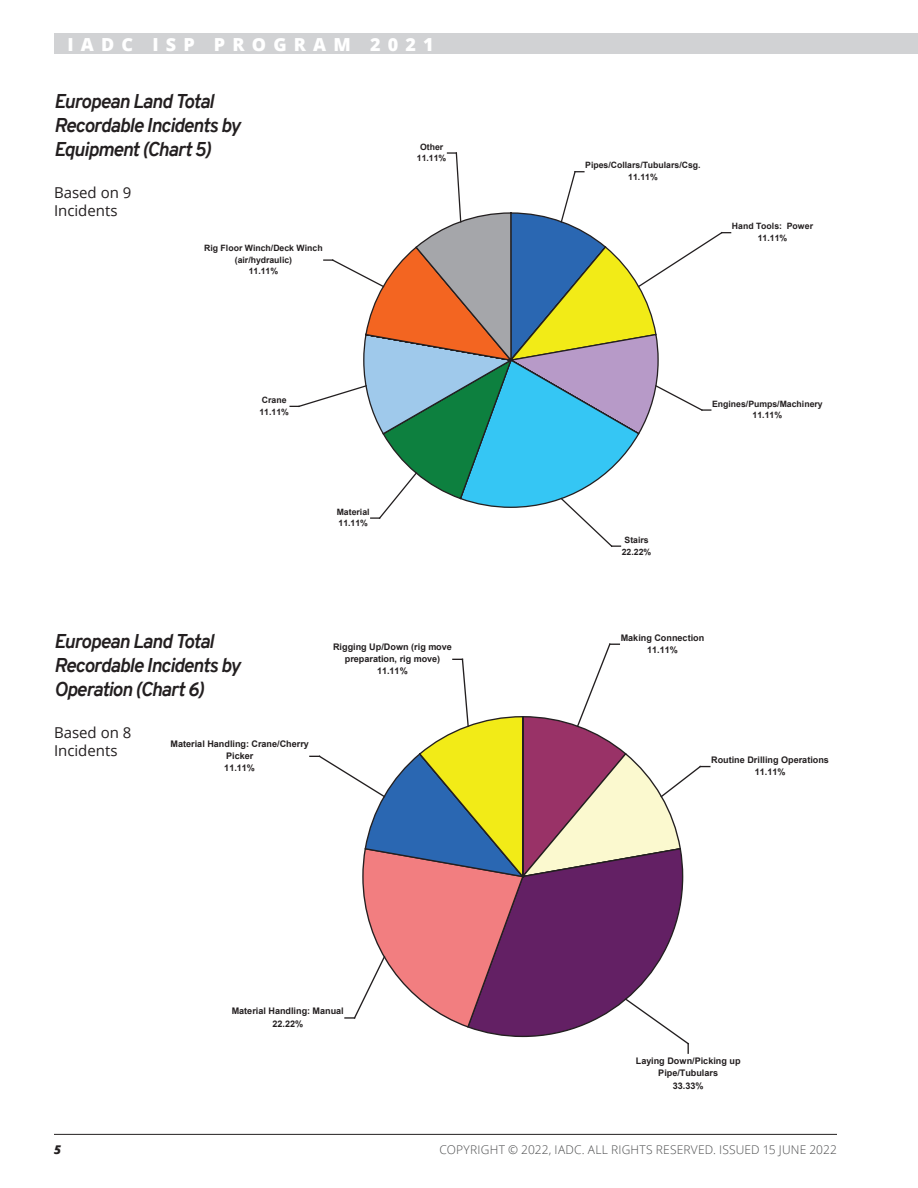
<style>
.page{position:relative;width:918px;height:1188px;background:#fff}
.page>*{position:absolute;margin:0;border:0;box-sizing:border-box;transform-origin:0 0}
.t1{font:italic 700 19.5px/24px "Overpass";letter-spacing:-.045em;color:#231f20}
.t2{font:800 18px "Open Sans";letter-spacing:.4em;color:#fff}
.t3{font:15px/18px "Open Sans";color:#231f20}
.t4{font:300 12px "Open Sans";letter-spacing:.015em;color:#4b4c4d}
.t5{font:italic 800 12px "Open Sans";color:#231f20}
.t6{font:700 10.8px "Arial";letter-spacing:-.005em;color:#231f20}
.t7{font:700 9px/12.3px "Arial";color:#231f20;text-align:center}
.t8{font:700 8.7px/11.7px "Arial";color:#231f20;text-align:center}
</style>
<div class="page">
<div style="left:54px;top:34px;width:864px;height:20px;background:#d1d2d4"></div>
<hr style="left:54px;top:1134px;width:783px;height:1px;background:#231f20">
<svg style="left:290px;top:152px;width:441px;height:395px"></svg>
<svg style="left:310px;top:643px;width:400px;height:410px"></svg>
<h2 class="t2" style="left:68px;top:31px;width:368px">IADC ISP PROGRAM 2021</h2>
<h1 class="t1" style="left:54px;top:89px;width:188px">European Land Total<br>Recordable Incidents by<br>Equipment (Chart 5)</h1>
<h3 class="t3" style="left:54px;top:183px;width:79px">Based on 9<br>Incidents</h3>
<p class="t8" style="left:204px;top:242px;width:120px">Rig Floor Winch/Deck Winch (air/hydraulic)<br>11.11%</p>
<p class="t8" style="left:417px;top:141px;width:31px">Other<br>11.11%</p>
<p class="t8" style="left:585px;top:160px;width:117px">Pipes/Collars/Tubulars/Csg.<br>11.11%</p>
<p class="t8" style="left:732px;top:220px;width:83px">Hand Tools: Power<br>11.11%</p>
<p class="t8" style="left:259px;top:394px;width:31px;text-align:left">Crane<br>11.11%</p>
<p class="t8" style="left:712px;top:398px;width:112px">Engines/Pumps/Machinery<br>11.11%</p>
<p class="t8" style="left:337px;top:506px;width:34px;text-align:left">Material<br>11.11%</p>
<p class="t8" style="left:622px;top:534px;width:31px">Stairs<br>22.22%</p>
<h1 class="t1" style="left:54px;top:629px;width:188px">European Land Total<br>Recordable Incidents by<br>Operation (Chart 6)</h1>
<p class="t6" style="left:72px;top:690px;width:115px">Issued: 15 June 2022</p>
<h3 class="t3" style="left:54px;top:723px;width:79px">Based on 8<br>Incidents</h3>
<p class="t7" style="left:171px;top:738px;width:140px">Material Handling: Crane/Cherry<br>Picker<br>11.11%</p>
<p class="t7" style="left:621px;top:631px;width:85px">Making Connection</p>
<p class="t7" style="left:333px;top:641px;width:120px">Rigging Up/Down (rig move</p>
<p class="t7" style="left:647px;top:644px;width:32px">11.11%</p>
<p class="t7" style="left:345px;top:653px;width:97px">preparation, rig move)<br>11.11%</p>
<p class="t7" style="left:711px;top:754px;width:119px">Routine Drilling Operations<br>11.11%</p>
<p class="t7" style="left:232px;top:1005px;width:114px">Material Handling: Manual<br>22.22%</p>
<h3 class="t5" style="left:54px;top:1141px;width:8px">5</h3>
<p class="t7" style="left:636px;top:1055px;width:106px">Laying Down/Picking up<br>Pipe/Tubulars<br>33.33%</p>
<h3 class="t4" style="left:440px;top:1142px;width:399px">COPYRIGHT © 2022, IADC. ALL RIGHTS RESERVED. ISSUED 15 JUNE 2022</h3>
</div>
